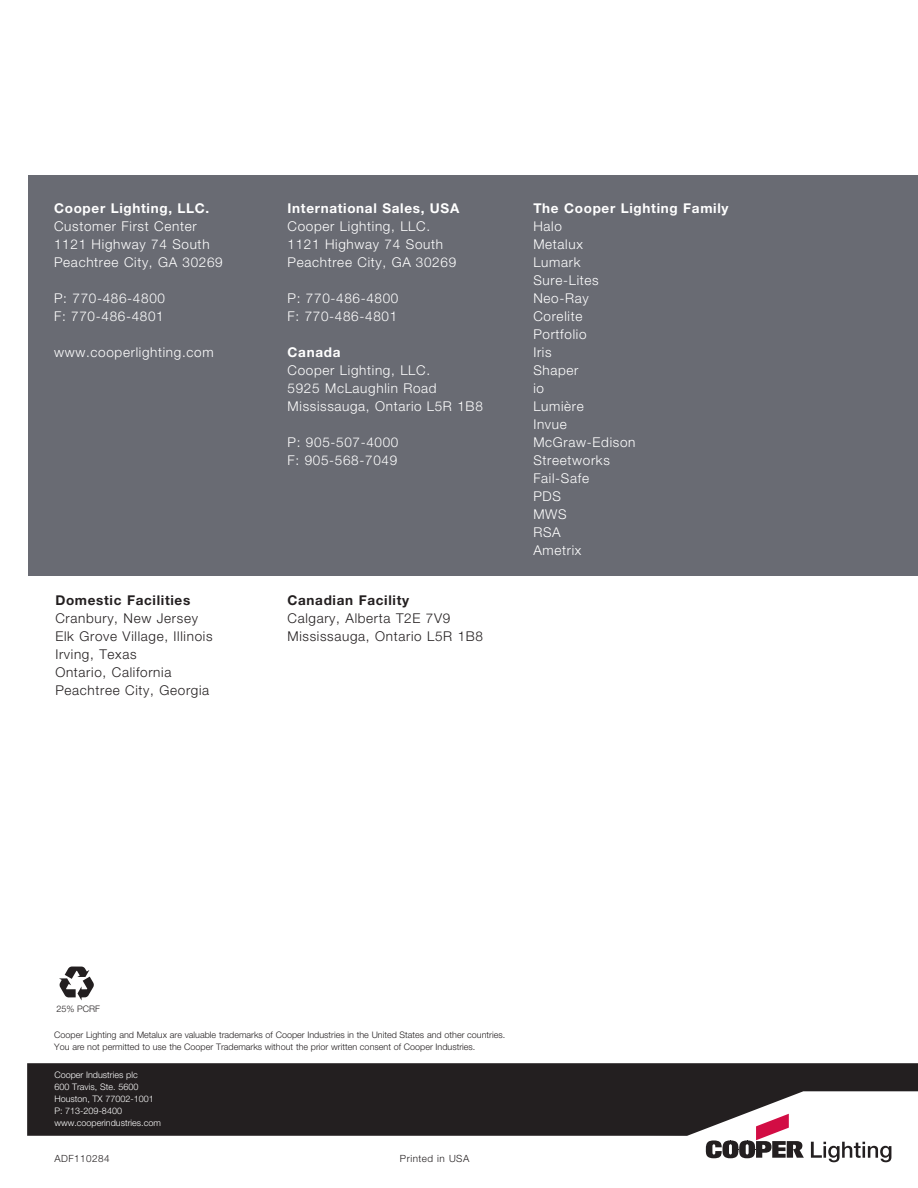
<style>
.page{position:relative;width:918px;height:1188px;background:#fff}
.page>*{position:absolute;margin:0;border:0;box-sizing:border-box;transform-origin:0 0}
.t1{font:300 13.5px/18px "Helvetica Neue";letter-spacing:.05em;color:#fff}
.t2{font:300 13.5px/18px "Helvetica Neue";letter-spacing:.05em;color:#231f20}
.t3{font:700 13.5px "Helvetica Neue";letter-spacing:.05em;color:#fff}
.t4{font:700 13.5px "Helvetica Neue";letter-spacing:.05em;color:#231f20}
.t5{font:300 9.9px "Helvetica Neue";letter-spacing:.05em;color:#231f20}
.t6{font:300 9px/12px "Helvetica Neue";color:#231f20}
.t7{font:300 9px/12px "Helvetica Neue";color:#fff}
.t8{font:300 9px "Helvetica Neue LT Std";color:#231f20}
</style>
<div class="page">
<svg style="left:27px;top:1063px;width:891px;height:73px;background:#383535"></svg>
<svg style="left:706px;top:1114px;width:98px;height:44px"></svg>
<svg style="left:811px;top:1142px;width:80px;height:20px"></svg>
<div style="left:28px;top:176px;width:890px;height:400px;background:#696b73"></div>
<svg style="left:59px;top:967px;width:35px;height:33px"></svg>
<p class="t3" style="left:54px;top:200px;width:157px">Cooper Lighting, LLC.</p>
<p class="t1" style="left:54px;top:217px;width:170px">Customer First Center<br>1121 Highway 74 South<br>Peachtree City, GA 30269</p>
<p class="t1" style="left:54px;top:289px;width:112px">P: 770-486-4800<br>F: 770-486-4801</p>
<p class="t1" style="left:54px;top:343px;width:161px">www.cooperlighting.com</p>
<p class="t4" style="left:55px;top:592px;width:136px">Domestic Facilities</p>
<p class="t2" style="left:55px;top:609px;width:159px">Cranbury, New Jersey<br>Elk Grove Village, Illinois<br>Irving, Texas<br>Ontario, California<br>Peachtree City, Georgia</p>
<p class="t3" style="left:288px;top:200px;width:173px">International Sales, USA</p>
<p class="t1" style="left:288px;top:217px;width:170px">Cooper Lighting, LLC.<br>1121 Highway 74 South<br>Peachtree City, GA 30269</p>
<p class="t1" style="left:288px;top:289px;width:112px">P: 770-486-4800<br>F: 770-486-4801</p>
<p class="t3" style="left:288px;top:344px;width:54px">Canada</p>
<p class="t1" style="left:288px;top:361px;width:197px">Cooper Lighting, LLC.<br>5925 McLaughlin Road<br>Mississauga, Ontario L5R 1B8</p>
<p class="t1" style="left:288px;top:433px;width:112px">P: 905-507-4000<br>F: 905-568-7049</p>
<p class="t4" style="left:288px;top:592px;width:123px">Canadian Facility</p>
<p class="t2" style="left:288px;top:609px;width:197px">Calgary, Alberta T2E 7V9<br>Mississauga, Ontario L5R 1B8</p>
<p class="t3" style="left:533px;top:200px;width:197px">The Cooper Lighting Family</p>
<p class="t1" style="left:533px;top:217px;width:104px">Halo<br>Metalux<br>Lumark<br>Sure-Lites<br>Neo-Ray<br>Corelite<br>Portfolio<br>Iris<br>Shaper<br>io<br>Lumière<br>Invue<br>McGraw-Edison<br>Streetworks<br>Fail-Safe<br>PDS<br>MWS<br>RSA<br>Ametrix</p>
<p class="t8" style="left:56px;top:1004px;width:45px">25% PCRF</p>
<p class="t6" style="left:54px;top:1029px;width:452px">Cooper Lighting and Metalux are valuable trademarks of Cooper Industries in the United States and other countries.<br>You are not permitted to use the Cooper Trademarks without the prior written consent of Cooper Industries.</p>
<p class="t7" style="left:54px;top:1069px;width:108px">Cooper Industries plc<br>600 Travis, Ste. 5600<br>Houston, TX 77002-1001<br>P: 713-209-8400 www.cooperindustries.com</p>
<p class="t5" style="left:54px;top:1153px;width:57px">ADF110284</p>
<p class="t5" style="left:400px;top:1153px;width:71px">Printed in USA</p>
</div>
